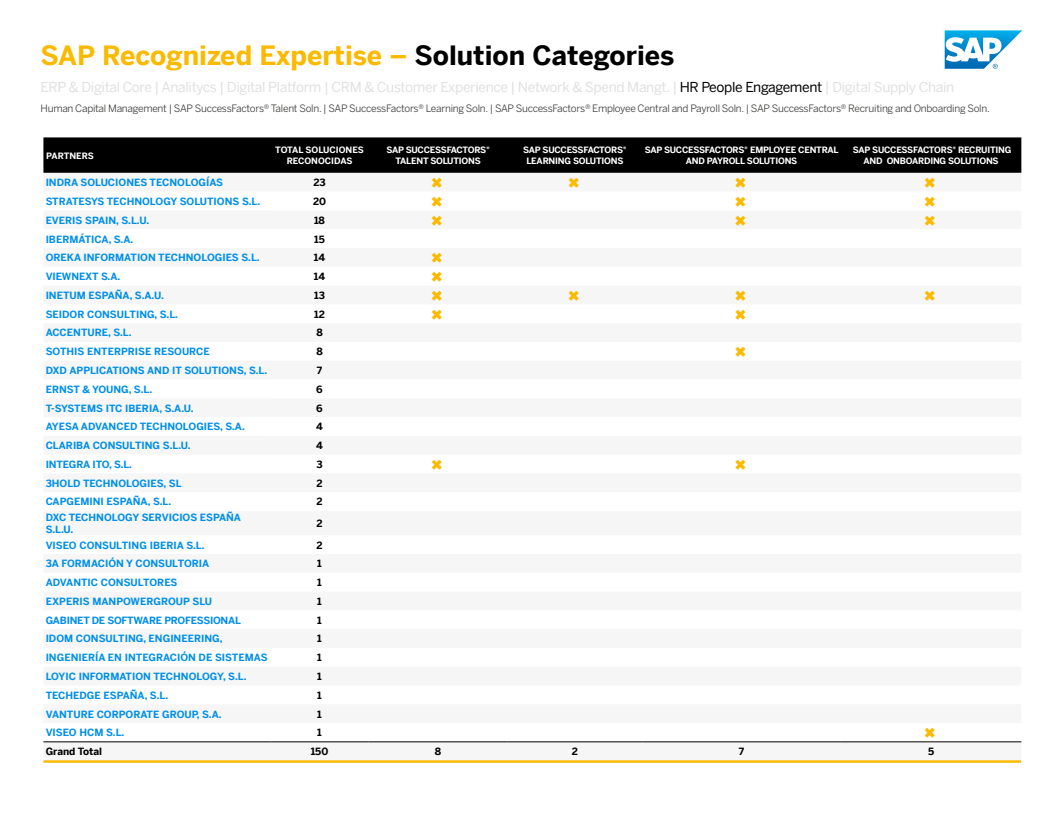
<style>
.page{position:relative;width:1053px;height:815px;background:#fff}
.page>*{position:absolute;margin:0;border:0;box-sizing:border-box;transform-origin:0 0}
.t1{font:700 26.62px "Benton Sans";color:#fbba00}
.t2{font:15px "Monotype Sorts";color:#fbba00}
.t3{font:13.75px "Benton Sans";letter-spacing:-.025em;color:#e0e0df}
.t4{font:10.12px "Benton Sans";letter-spacing:-.025em;color:#3c3c3b}
.t5{font:700 10px/12px "Benton Sans";color:#008fe9}
.t6{font:700 10px "Benton Sans";color:#000}
.t7{font:700 10px "Benton Sans";letter-spacing:-.025em;color:#008fe9}
.t8{font:700 8.75px/10.5px "Benton Sans";letter-spacing:-.025em;color:#fff;text-align:center}
.t9{font:700 8.75px/10.5px "Benton Sans";color:#fff;text-align:center}
.s1{color:#000}
</style>
<div class="page">
<div style="left:43px;top:137px;width:978px;height:36px;background:#000"></div>
<hr style="left:369px;top:742px;width:138px;height:1px;background:#000">
<hr style="left:507px;top:742px;width:135px;height:1px;background:#000">
<hr style="left:642px;top:742px;width:198px;height:1px;background:#000">
<hr style="left:840px;top:742px;width:181px;height:1px;background:#000">
<hr style="left:43px;top:742px;width:227px;height:1px;background:#000">
<hr style="left:270px;top:742px;width:99px;height:1px;background:#000">
<hr style="left:43px;top:760px;width:977px;height:3px;background:#fbba00">
<svg style="left:944px;top:30px;width:78px;height:39px"></svg>
<h1 class="t1" style="left:41px;top:32px;width:635px">SAP Recognized Expertise – <span class="s1">Solution Categories</span></h1>
<h3 class="t3" style="left:41px;top:75px;width:915px">ERP &amp; Digital Core | Analitycs | Digital Platform | CRM &amp; Customer Experience | Network &amp; Spend Mangt. | <span class="s1">HR People Engagement</span> | Digital Supply Chain</h3>
<p class="t4" style="left:41px;top:102px;width:950px">Human Capital Management | SAP SuccessFactors® Talent Soln. | SAP SuccessFactors® Learning Soln. | SAP SuccessFactors® Employee Central and Payroll Soln. | SAP SuccessFactors® Recruiting and Onboarding Soln.</p>
<p class="t9" style="left:46px;top:149px;width:49px">PARTNERS</p>
<p class="t9" style="left:275px;top:144px;width:90px">TOTAL SOLUCIONES<br>RECONOCIDAS</p>
<p class="t8" style="left:386px;top:144px;width:105px">SAP SUCCESSFACTORS®<br>TALENT SOLUTIONS</p>
<p class="t8" style="left:523px;top:144px;width:105px">SAP SUCCESSFACTORS®<br>LEARNING SOLUTIONS</p>
<p class="t8" style="left:644px;top:144px;width:195px">SAP SUCCESSFACTORS® EMPLOYEE CENTRAL<br>AND PAYROLL SOLUTIONS</p>
<p class="t8" style="left:852px;top:144px;width:160px">SAP SUCCESSFACTORS® RECRUITING<br>AND ONBOARDING SOLUTIONS</p>
<p class="t5" style="left:46px;top:175px;width:179px">INDRA SOLUCIONES TECNOLOGÍAS</p>
<p class="t6" style="left:313px;top:174px;width:14px">23</p>
<h2 class="t2" style="left:431px;top:176px;width:15px">6</h2>
<h2 class="t2" style="left:568px;top:176px;width:15px">6</h2>
<h2 class="t2" style="left:734px;top:176px;width:15px">6</h2>
<h2 class="t2" style="left:924px;top:176px;width:15px">6</h2>
<p class="t5" style="left:46px;top:194px;width:216px">STRATESYS TECHNOLOGY SOLUTIONS S.L.</p>
<p class="t6" style="left:313px;top:193px;width:14px">20</p>
<h2 class="t2" style="left:431px;top:195px;width:15px">6</h2>
<h2 class="t2" style="left:734px;top:195px;width:15px">6</h2>
<h2 class="t2" style="left:924px;top:195px;width:15px">6</h2>
<p class="t5" style="left:46px;top:213px;width:105px">EVERIS SPAIN, S.L.U.</p>
<p class="t6" style="left:314px;top:211px;width:12px">18</p>
<h2 class="t2" style="left:431px;top:214px;width:15px">6</h2>
<h2 class="t2" style="left:734px;top:214px;width:15px">6</h2>
<h2 class="t2" style="left:924px;top:214px;width:15px">6</h2>
<p class="t5" style="left:46px;top:232px;width:89px">IBERMÁTICA, S.A.</p>
<p class="t6" style="left:314px;top:230px;width:12px">15</p>
<p class="t5" style="left:46px;top:251px;width:215px">OREKA INFORMATION TECHNOLOGIES S.L.</p>
<p class="t6" style="left:314px;top:249px;width:13px">14</p>
<h2 class="t2" style="left:431px;top:251px;width:15px">6</h2>
<p class="t5" style="left:46px;top:269px;width:76px">VIEWNEXT S.A.</p>
<p class="t6" style="left:314px;top:268px;width:13px">14</p>
<h2 class="t2" style="left:431px;top:270px;width:15px">6</h2>
<p class="t5" style="left:46px;top:288px;width:120px">INETUM ESPAÑA, S.A.U.</p>
<p class="t6" style="left:314px;top:287px;width:12px">13</p>
<h2 class="t2" style="left:431px;top:289px;width:15px">6</h2>
<h2 class="t2" style="left:568px;top:289px;width:15px">6</h2>
<h2 class="t2" style="left:734px;top:289px;width:15px">6</h2>
<h2 class="t2" style="left:924px;top:289px;width:15px">6</h2>
<p class="t5" style="left:46px;top:307px;width:134px">SEIDOR CONSULTING, S.L.</p>
<p class="t6" style="left:314px;top:305px;width:12px">12</p>
<h2 class="t2" style="left:431px;top:308px;width:15px">6</h2>
<h2 class="t2" style="left:734px;top:308px;width:15px">6</h2>
<p class="t5" style="left:46px;top:326px;width:87px">ACCENTURE, S.L.</p>
<p class="t6" style="left:316px;top:324px;width:8px">8</p>
<p class="t5" style="left:46px;top:345px;width:166px">SOTHIS ENTERPRISE RESOURCE</p>
<p class="t6" style="left:316px;top:343px;width:8px">8</p>
<h2 class="t2" style="left:734px;top:345px;width:15px">6</h2>
<p class="t5" style="left:46px;top:363px;width:223px">DXD APPLICATIONS AND IT SOLUTIONS, S.L.</p>
<p class="t6" style="left:317px;top:362px;width:7px">7</p>
<p class="t5" style="left:46px;top:382px;width:108px">ERNST &amp; YOUNG, S.L.</p>
<p class="t6" style="left:316px;top:380px;width:8px">6</p>
<p class="t5" style="left:46px;top:401px;width:149px">T-SYSTEMS ITC IBERIA, S.A.U.</p>
<p class="t6" style="left:316px;top:399px;width:8px">6</p>
<p class="t5" style="left:46px;top:420px;width:201px">AYESA ADVANCED TECHNOLOGIES, S.A.</p>
<p class="t6" style="left:316px;top:418px;width:8px">4</p>
<p class="t5" style="left:46px;top:438px;width:146px">CLARIBA CONSULTING S.L.U.</p>
<p class="t6" style="left:316px;top:437px;width:8px">4</p>
<p class="t5" style="left:46px;top:457px;width:88px">INTEGRA ITO, S.L.</p>
<p class="t6" style="left:316px;top:456px;width:8px">3</p>
<h2 class="t2" style="left:431px;top:458px;width:15px">6</h2>
<h2 class="t2" style="left:734px;top:458px;width:15px">6</h2>
<p class="t5" style="left:46px;top:476px;width:137px">3HOLD TECHNOLOGIES, SL</p>
<p class="t6" style="left:316px;top:474px;width:8px">2</p>
<p class="t5" style="left:46px;top:495px;width:127px">CAPGEMINI ESPAÑA, S.L.</p>
<p class="t6" style="left:316px;top:493px;width:8px">2</p>
<p class="t5" style="left:46px;top:510px;width:197px">DXC TECHNOLOGY SERVICIOS ESPAÑA<br>S.L.U.</p>
<p class="t6" style="left:316px;top:515px;width:8px">2</p>
<p class="t5" style="left:46px;top:538px;width:160px">VISEO CONSULTING IBERIA S.L.</p>
<p class="t6" style="left:316px;top:536px;width:8px">2</p>
<p class="t5" style="left:46px;top:557px;width:165px">3A FORMACIÓN Y CONSULTORIA</p>
<p class="t6" style="left:317px;top:555px;width:6px">1</p>
<p class="t5" style="left:46px;top:575px;width:133px">ADVANTIC CONSULTORES</p>
<p class="t6" style="left:317px;top:574px;width:6px">1</p>
<p class="t5" style="left:46px;top:594px;width:168px">EXPERIS MANPOWERGROUP SLU</p>
<p class="t6" style="left:317px;top:593px;width:6px">1</p>
<p class="t7" style="left:46px;top:611px;width:197px">GABINET DE SOFTWARE PROFESSIONAL</p>
<p class="t6" style="left:317px;top:611px;width:6px">1</p>
<p class="t5" style="left:46px;top:632px;width:178px">IDOM CONSULTING, ENGINEERING,</p>
<p class="t6" style="left:317px;top:630px;width:6px">1</p>
<p class="t5" style="left:46px;top:651px;width:223px">INGENIERÍA EN INTEGRACIÓN DE SISTEMAS</p>
<p class="t6" style="left:317px;top:649px;width:6px">1</p>
<p class="t5" style="left:46px;top:669px;width:202px">LOYIC INFORMATION TECHNOLOGY, S.L.</p>
<p class="t6" style="left:317px;top:668px;width:6px">1</p>
<p class="t5" style="left:46px;top:688px;width:124px">TECHEDGE ESPAÑA, S.L.</p>
<p class="t6" style="left:317px;top:686px;width:6px">1</p>
<p class="t5" style="left:46px;top:707px;width:177px">VANTURE CORPORATE GROUP, S.A.</p>
<p class="t6" style="left:317px;top:705px;width:6px">1</p>
<p class="t5" style="left:46px;top:726px;width:80px">VISEO HCM S.L.</p>
<p class="t6" style="left:317px;top:724px;width:6px">1</p>
<h2 class="t2" style="left:924px;top:726px;width:15px">6</h2>
<p class="t6" style="left:46px;top:743px;width:58px">Grand Total</p>
<p class="t6" style="left:311px;top:743px;width:19px">150</p>
<p class="t6" style="left:435px;top:743px;width:8px">8</p>
<p class="t6" style="left:572px;top:743px;width:8px">2</p>
<p class="t6" style="left:738px;top:743px;width:7px">7</p>
<p class="t6" style="left:928px;top:743px;width:8px">5</p>
</div>
